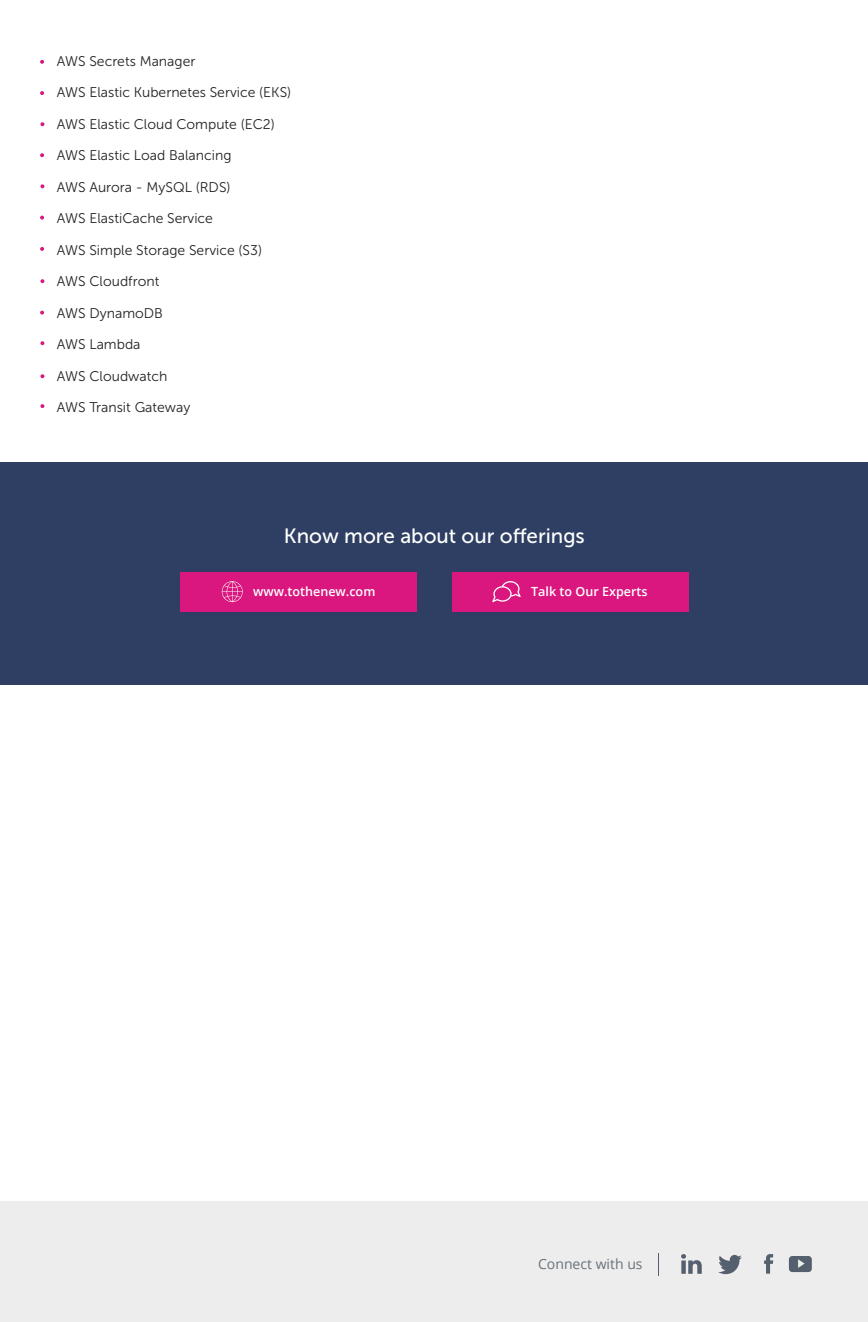
<style>
.page{position:relative;width:868px;height:1322px;background:#fff}
.page>*{position:absolute;margin:0;border:0;box-sizing:border-box;transform-origin:0 0}
.t1{font:20.65px "Museo Sans 500";color:#fff}
.t2{font:14px "Museo Sans 300";color:#222}
.t3{font:14px "Open Sans";color:#687279}
.t4{font:600 12.6px "Open Sans";color:#fff}
</style>
<div class="page">
<div style="left:0;top:1201px;width:868px;height:121px;background:#eeeded"></div>
<svg style="left:681px;top:1254px;width:21px;height:19px"></svg>
<svg style="left:718px;top:1255px;width:24px;height:19px"></svg>
<svg style="left:764px;top:1254px;width:9px;height:19px"></svg>
<svg style="left:789px;top:1256px;width:23px;height:16px"></svg>
<div style="left:0;top:462px;width:868px;height:223px;background:#2e3f63"></div>
<div style="left:180px;top:572px;width:237px;height:39px;background:#d9177e"></div>
<svg style="left:222px;top:581px;width:21px;height:21px"></svg>
<div style="left:452px;top:572px;width:236px;height:39px;background:#d9177e"></div>
<svg style="left:492px;top:581px;width:29px;height:21px"></svg>
<svg style="left:40px;top:60px;width:4px;height:4px"></svg>
<svg style="left:40px;top:91px;width:4px;height:4px"></svg>
<svg style="left:40px;top:122px;width:4px;height:4px"></svg>
<svg style="left:40px;top:153px;width:4px;height:4px"></svg>
<svg style="left:40px;top:184px;width:4px;height:4px"></svg>
<svg style="left:40px;top:216px;width:4px;height:4px"></svg>
<svg style="left:40px;top:247px;width:4px;height:4px"></svg>
<svg style="left:40px;top:279px;width:4px;height:4px"></svg>
<svg style="left:40px;top:311px;width:4px;height:3px"></svg>
<svg style="left:40px;top:341px;width:4px;height:4px"></svg>
<svg style="left:40px;top:374px;width:4px;height:4px"></svg>
<svg style="left:40px;top:404px;width:4px;height:4px"></svg>
<p class="t2" style="left:57px;top:53px;width:140px">AWS Secrets Manager</p>
<p class="t2" style="left:57px;top:85px;width:236px">AWS Elastic Kubernetes Service (EKS)</p>
<p class="t2" style="left:57px;top:116px;width:220px">AWS Elastic Cloud Compute (EC2)</p>
<p class="t2" style="left:57px;top:148px;width:176px">AWS Elastic Load Balancing</p>
<p class="t2" style="left:57px;top:179px;width:175px">AWS Aurora - MySQL (RDS)</p>
<p class="t2" style="left:57px;top:211px;width:158px">AWS ElastiCache Service</p>
<p class="t2" style="left:57px;top:242px;width:207px">AWS Simple Storage Service (S3)</p>
<p class="t2" style="left:57px;top:274px;width:104px">AWS Cloudfront</p>
<p class="t2" style="left:57px;top:305px;width:108px">AWS DynamoDB</p>
<p class="t2" style="left:57px;top:337px;width:85px">AWS Lambda</p>
<p class="t2" style="left:57px;top:368px;width:112px">AWS Cloudwatch</p>
<p class="t2" style="left:57px;top:400px;width:135px">AWS Transit Gateway</p>
<h1 class="t1" style="left:284px;top:524px;width:303px">Know more about our offerings</h1>
<p class="t4" style="left:253px;top:583px;width:124px">www.tothenew.com</p>
<p class="t4" style="left:531px;top:583px;width:118px">Talk to Our Experts</p>
<p class="t3" style="left:538px;top:1254px;width:106px">Connect with us</p>
</div>
